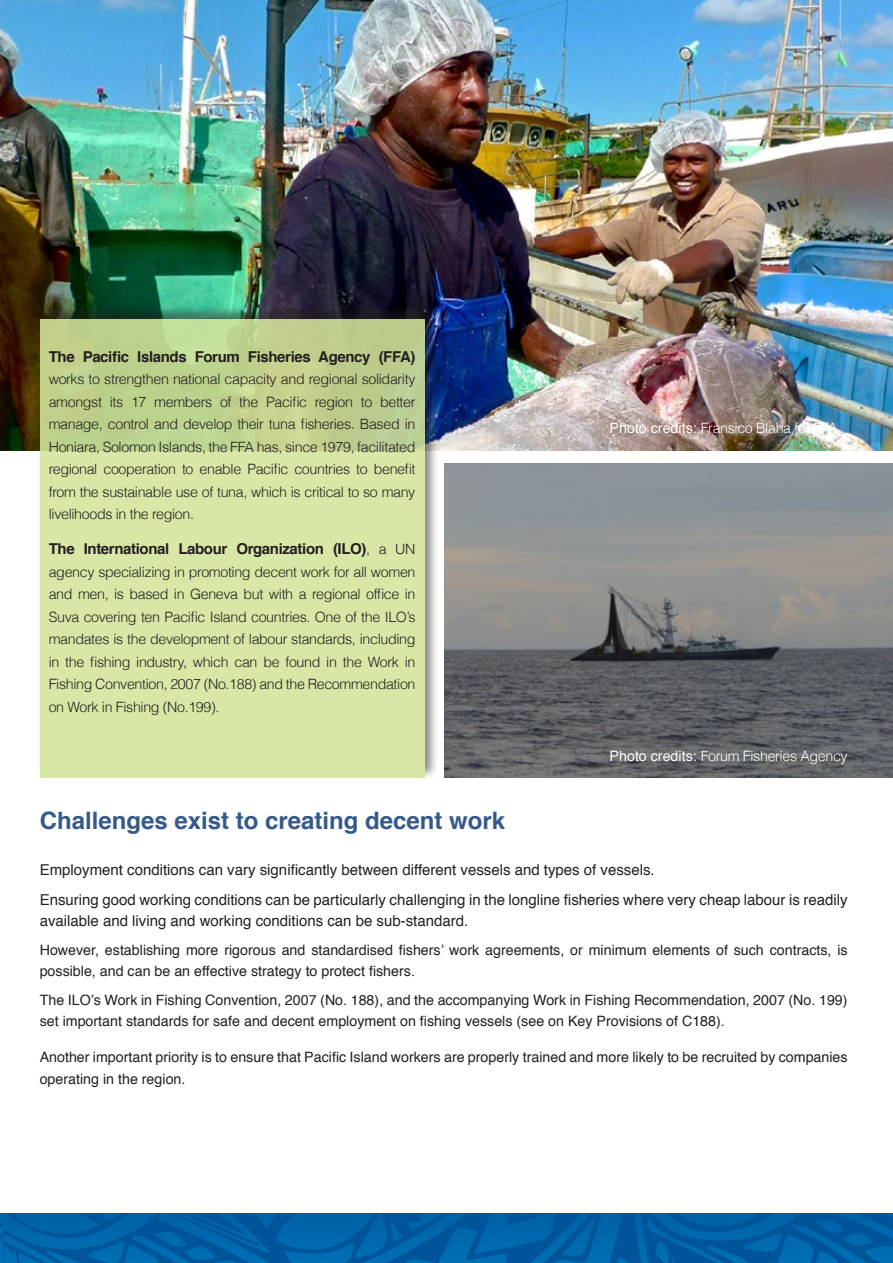
<style>
.page{position:relative;width:893px;height:1263px;background:#fff}
.page>*{position:absolute;margin:0;border:0;box-sizing:border-box;transform-origin:0 0}
.t1{font:700 24px "Helvetica";color:#345a8a}
.t2{font:15px/29.5px "Helvetica";color:#231f20}
.t3{font:700 15px "Helvetica";letter-spacing:-.025em;color:#231f20}
.t4{font:300 14.25px/22.5px "Helvetica";letter-spacing:-.025em;color:#231f20;text-align:justify}
.t5{font:14.25px/21px "Helvetica";color:#231f20}
.t6{font:300 14.25px "Helvetica";letter-spacing:-.025em;color:#fff}
.s1{font-weight:300;font-size:14.25px}
.s2{font-weight:400}
</style>
<div class="page">
<img style="left:444px;top:463px;width:449px;height:314px">
<img style="left:0;top:0;width:893px;height:450px">
<div style="left:37px;top:305px;width:402px;height:475px;background:#231f20;opacity:.62"></div>
<svg style="left:40px;top:319px;width:385px;height:458px;background:#d0e09f"></svg>
<svg style="left:0;top:1213px;width:893px;height:50px;background:#005fa4"></svg>
<p class="t3" style="left:49px;top:344px;width:368px">The Pacific Islands Forum Fisheries Agency (FFA)</p>
<p class="t4" style="left:49px;top:367px;width:368px">works to strengthen national capacity and regional solidarity amongst its 17 members of the Pacific region to better manage, control and develop their tuna fisheries. Based in Honiara, Solomon Islands, the FFA has, since 1979, facilitated regional cooperation to enable Pacific countries to benefit from the sustainable use of tuna, which is critical to so many livelihoods in the region.</p>
<p class="t3" style="left:49px;top:537px;width:368px">The International Labour Organization (ILO)<span class="s1">, a UN</span></p>
<p class="t4" style="left:49px;top:560px;width:368px">agency specializing in promoting decent work for all women and men, is based in Geneva but with a regional office in Suva covering ten Pacific Island countries. One of the ILO’s mandates is the development of labour standards, including in the fishing industry, which can be found in the Work in Fishing Convention, 2007 (No.188) and the Recommendation on Work in Fishing (No.199).</p>
<p class="t6" style="left:610px;top:416px;width:229px"><span class="s2">Photo credits:</span> Fransico Blaha for FFA</p>
<p class="t6" style="left:610px;top:744px;width:240px"><span class="s2">Photo credits:</span> Forum Fisheries Agency</p>
<h1 class="t1" style="left:40px;top:801px;width:467px">Challenges exist to creating decent work</h1>
<p class="t2" style="left:40px;top:856px;width:809px">Employment conditions can vary significantly between different vessels and types of vessels.<br>Ensuring good working conditions can be particularly challenging in the longline fisheries where very cheap labour is readily</p>
<p class="t2" style="left:40px;top:906px;width:430px">available and living and working conditions can be sub-standard.</p>
<p class="t5" style="left:40px;top:940px;width:809px">However, establishing more rigorous and standardised fishers’ work agreements, or minimum elements of such contracts, is possible, and can be an effective strategy to protect fishers.</p>
<p class="t5" style="left:40px;top:990px;width:809px">The ILO’s Work in Fishing Convention, 2007 (No. 188), and the accompanying Work in Fishing Recommendation, 2007 (No. 199) set important standards for safe and decent employment on fishing vessels (see on Key Provisions of C188).</p>
<p class="t5" style="left:40px;top:1046px;width:809px;line-height:21.6px">Another important priority is to ensure that Pacific Island workers are properly trained and more likely to be recruited by companies operating in the region.</p>
</div>
